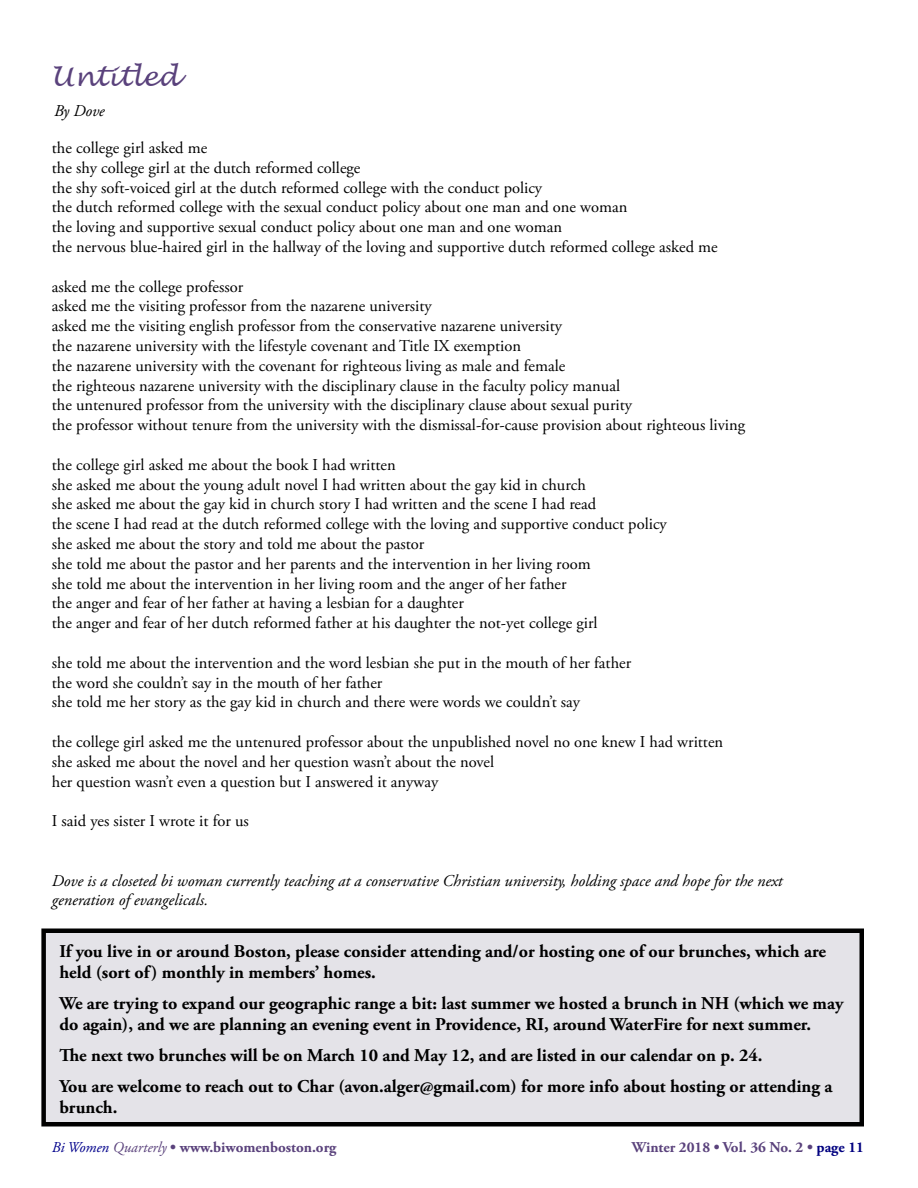
<style>
.page{position:relative;width:918px;height:1188px;background:#fff}
.page>*{position:absolute;margin:0;border:0;box-sizing:border-box;transform-origin:0 0}
.t1{font:italic 27px "Lucida Handwriting";color:#5a427c}
.t2{font:700 18px/21.6px "Adobe Garamond Pro";color:#000}
.t3{font:16.5px/19.8px "Adobe Garamond Pro";color:#000}
.t4{font:italic 16.5px/19.8px "Adobe Garamond Pro";color:#000}
.t5{font:700 15px "Adobe Garamond Pro";color:#5a427c}
.s1{font-weight:400;font-style:italic;color:#00008b}
.s2{font-weight:400;font-style:italic}
.s3{color:#000080}
</style>
<div class="page">
<div style="left:44px;top:931px;width:818px;height:193px;background:#e4e3e8"></div>
<div style="left:41px;top:928px;width:823px;height:198px;border:4px solid #000"></div>
<h1 class="t1" style="left:51px;top:60px;width:130px">Untitled</h1>
<p class="t4" style="left:54px;top:102px;width:52px">By Dove</p>
<p class="t3" style="left:52px;top:138px;width:667px">the college girl asked me<br>the shy college girl at the dutch reformed college<br>the shy soft-voiced girl at the dutch reformed college with the conduct policy<br>the dutch reformed college with the sexual conduct policy about one man and one woman<br>the loving and supportive sexual conduct policy about one man and one woman<br>the nervous blue-haired girl in the hallway of the loving and supportive dutch reformed college asked me</p>
<p class="t3" style="left:52px;top:277px;width:695px">asked me the college professor<br>asked me the visiting professor from the nazarene university<br>asked me the visiting english professor from the conservative nazarene university<br>the nazarene university with the lifestyle covenant and Title IX exemption<br>the nazarene university with the covenant for righteous living as male and female<br>the righteous nazarene university with the disciplinary clause in the faculty policy manual<br>the untenured professor from the university with the disciplinary clause about sexual purity<br>the professor without tenure from the university with the dismissal-for-cause provision about righteous living</p>
<p class="t3" style="left:52px;top:455px;width:616px">the college girl asked me about the book I had written<br>she asked me about the young adult novel I had written about the gay kid in church<br>she asked me about the gay kid in church story I had written and the scene I had read<br>the scene I had read at the dutch reformed college with the loving and supportive conduct policy she asked me about the story and told me about the pastor<br>she told me about the pastor and her parents and the intervention in her living room<br>she told me about the intervention in her living room and the anger of her father<br>the anger and fear of her father at having a lesbian for a daughter<br>the anger and fear of her dutch reformed father at his daughter the not-yet college girl</p>
<p class="t3" style="left:52px;top:653px;width:581px">she told me about the intervention and the word lesbian she put in the mouth of her father the word she couldn’t say in the mouth of her father<br>she told me her story as the gay kid in church and there were words we couldn’t say</p>
<p class="t3" style="left:52px;top:732px;width:673px">the college girl asked me the untenured professor about the unpublished novel no one knew I had written she asked me about the novel and her question wasn’t about the novel<br>her question wasn’t even a question but I answered it anyway</p>
<p class="t3" style="left:52px;top:812px;width:199px">I said yes sister I wrote it for us</p>
<p class="t4" style="left:52px;top:871px;width:732px">Dove is a closeted bi woman currently teaching at a conservative Christian university, holding space and hope for the next generation of evangelicals.</p>
<p class="t2" style="left:59px;top:940px;width:768px">If you live in or around Boston, please consider attending and/or hosting one of our brunches, which are held (sort of) monthly in members’ homes.</p>
<p class="t2" style="left:59px;top:993px;width:786px">We are trying to expand our geographic range a bit: last summer we hosted a brunch in NH (which we may do again), and we are planning an evening event in Providence, RI, around WaterFire for next summer.</p>
<p class="t2" style="left:59px;top:1040px;width:775px;line-height:30.6px">The next two brunches will be on March 10 and May 12, and are listed in our calendar on p. 24.<br>You are welcome to reach out to Char (avon.alger@gmail.com) for more info about hosting or attending a</p>
<p class="t2" style="left:59px;top:1097px;width:60px">brunch.</p>
<p class="t5" style="left:52px;top:1139px;width:286px"><span class="s1">Bi Women</span> <span class="s2">Quarterly</span> • www.biwomenboston.org</p>
<p class="t5" style="left:632px;top:1139px;width:234px">Winter 2018 • Vol. 36 No. 2 • <span class="s3">page 11</span></p>
</div>
